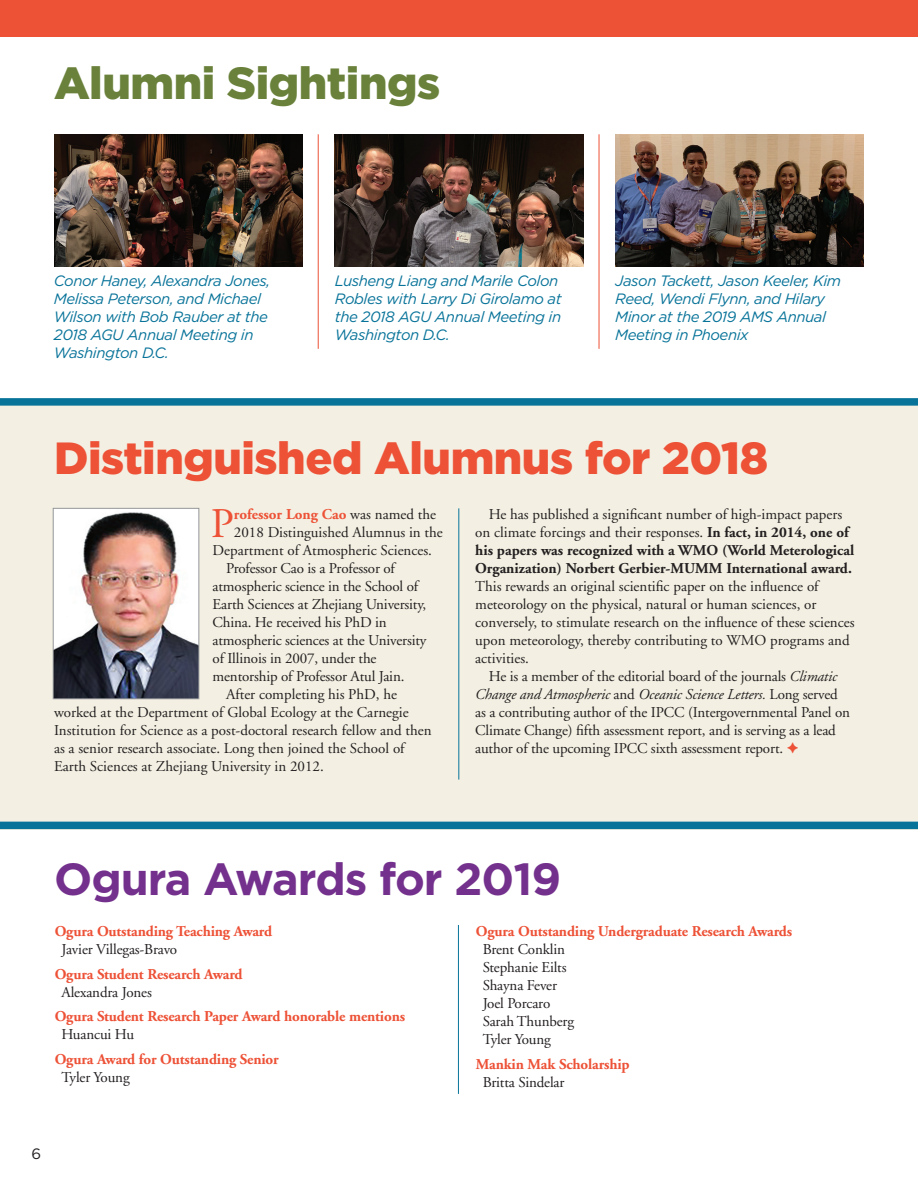
<style>
.page{position:relative;width:918px;height:1188px;background:#fff}
.page>*{position:absolute;margin:0;border:0;box-sizing:border-box;transform-origin:0 0}
.t1{font:900 45px "Gotham";letter-spacing:-.01em;color:#ed5136}
.t2{font:700 45px "Gotham";letter-spacing:-.02em;color:#73308c}
.t3{font:900 45px "Gotham";letter-spacing:-.01em;color:#69813a}
.t4{font:42.15px "Adobe Garamond";color:#ed5136}
.t5{font:15px/18px "Adobe Garamond";letter-spacing:-.005em;color:#231f20}
.t6{font:italic 15px/18px "Gotham";letter-spacing:-.03em;color:#087399}
.t7{font:700 15px "Adobe Garamond";letter-spacing:-.01em;color:#ed5136}
.t8{font:15px "Gotham";color:#231f20}
.s1{font-weight:400;color:#231f20}
.s2{font-weight:700}
.s3{font-style:italic}
.s4{color:#ed5136}
</style>
<div class="page">
<div style="left:0;top:0;width:918px;height:37px;background:#ed5136"></div>
<div style="left:0;top:402px;width:918px;height:427px;background:#f3f0e3"></div>
<hr style="left:599px;top:134px;width:1px;height:215px;background:#ed5136">
<hr style="left:318px;top:134px;width:1px;height:215px;background:#ed5136">
<hr style="left:458px;top:508px;width:1px;height:272px;background:#087399">
<hr style="left:458px;top:925px;width:1px;height:169px;background:#087399">
<img style="left:54px;top:134px;width:248px;height:133px">
<img style="left:335px;top:134px;width:248px;height:133px">
<div style="left:0;top:398px;width:918px;height:8px;background:#087399"></div>
<div style="left:0;top:822px;width:918px;height:7px;background:#087399"></div>
<img style="left:616px;top:134px;width:248px;height:133px">
<img style="left:55px;top:510px;width:142px;height:187px">
<div style="left:53px;top:508px;width:146px;height:191px;border:1px solid #939598"></div>
<p class="t3" style="left:54px;top:52px;width:388px">Alumni Sightings</p>
<p class="t6" style="left:54px;top:272px;width:218px">Conor Haney, Alexandra Jones,<br>Melissa Peterson, and Michael<br>Wilson with Bob Rauber at the<br>2018 AGU Annual Meeting in<br>Washington D.C.</p>
<p class="t6" style="left:335px;top:272px;width:228px">Lusheng Liang and Marile Colon<br>Robles with Larry Di Girolamo at the 2018 AGU Annual Meeting in<br>Washington D.C.</p>
<p class="t6" style="left:615px;top:272px;width:227px">Jason Tackett, Jason Keeler, Kim<br>Reed, Wendi Flynn, and Hilary<br>Minor at the 2019 AMS Annual<br>Meeting in Phoenix</p>
<p class="t1" style="left:54px;top:428px;width:716px">Distinguished Alumnus for 2018</p>
<p class="t4" style="left:211px;top:501px;width:25px">P</p>
<p class="t7" style="left:234px;top:506px;width:204px">rofessor Long Cao <span class="s1">was named the</span></p>
<p class="t5" style="left:234px;top:524px;width:210px">2018 Distinguished Alumnus in the</p>
<p class="t5" style="left:213px;top:542px;width:221px">Department of Atmospheric Sciences.</p>
<p class="t5" style="left:213px;top:560px;width:215px;text-indent:14px">Professor Cao is a Professor of atmospheric science in the School of Earth Sciences at Zhejiang University, China. He received his PhD in atmospheric sciences at the University of Illinois in 2007, under the mentorship of Professor Atul Jain.</p>
<p class="t5" style="left:54px;top:686px;width:379px;text-indent:172px">After completing his PhD, he worked at the Department of Global Ecology at the Carnegie Institution for Science as a post-doctoral research fellow and then as a senior research associate. Long then joined the School of Earth Sciences at Zhejiang University in 2012.</p>
<p class="t5" style="left:475px;top:506px;width:381px;text-indent:14px">He has published a significant number of high-impact papers on climate forcings and their responses. <span class="s2">In fact, in 2014, one of his papers was recognized with a WMO (World Meterological Organization) Norbert Gerbier-MUMM International award.<br></span>This rewards an original scientific paper on the influence of meteorology on the physical, natural or human sciences, or conversely, to stimulate research on the influence of these sciences upon meteorology, thereby contributing to WMO programs and activities.</p>
<p class="t5" style="left:475px;top:668px;width:376px;text-indent:14px">He is a member of the editorial board of the journals <span class="s3">Climatic Change and Atmospheric</span> and <span class="s3">Oceanic Science Letters.</span> Long served as a contributing author of the IPCC (Intergovernmental Panel on Climate Change) fifth assessment report, and is serving as a lead author of the upcoming IPCC sixth assessment report. <span class="s4">✦</span></p>
<p class="t2" style="left:54px;top:849px;width:509px">Ogura Awards for 2019</p>
<p class="t7" style="left:55px;top:923px;width:219px">Ogura Outstanding Teaching Award</p>
<p class="t5" style="left:62px;top:941px;width:117px">Javier Villegas-Bravo</p>
<p class="t7" style="left:55px;top:966px;width:189px">Ogura Student Research Award</p>
<p class="t5" style="left:62px;top:983px;width:92px">Alexandra Jones</p>
<p class="t7" style="left:55px;top:1009px;width:352px">Ogura Student Research Paper Award honorable mentions</p>
<p class="t5" style="left:62px;top:1026px;width:74px">Huancui Hu</p>
<p class="t7" style="left:55px;top:1051px;width:226px">Ogura Award for Outstanding Senior</p>
<p class="t5" style="left:62px;top:1069px;width:70px">Tyler Young</p>
<p class="t7" style="left:476px;top:923px;width:318px">Ogura Outstanding Undergraduate Research Awards</p>
<p class="t5" style="left:483px;top:941px;width:84px">Brent Conklin</p>
<p class="t5" style="left:483px;top:959px;width:85px">Stephanie Eilts</p>
<p class="t5" style="left:483px;top:977px;width:76px">Shayna Fever</p>
<p class="t5" style="left:483px;top:995px;width:69px">Joel Porcaro</p>
<p class="t5" style="left:483px;top:1013px;width:93px">Sarah Thunberg</p>
<p class="t5" style="left:483px;top:1031px;width:70px">Tyler Young</p>
<p class="t7" style="left:476px;top:1056px;width:155px">Mankin Mak Scholarship</p>
<p class="t5" style="left:483px;top:1073px;width:83px">Britta Sindelar</p>
<p class="t8" style="left:31px;top:1145px;width:11px">6</p>
</div>
